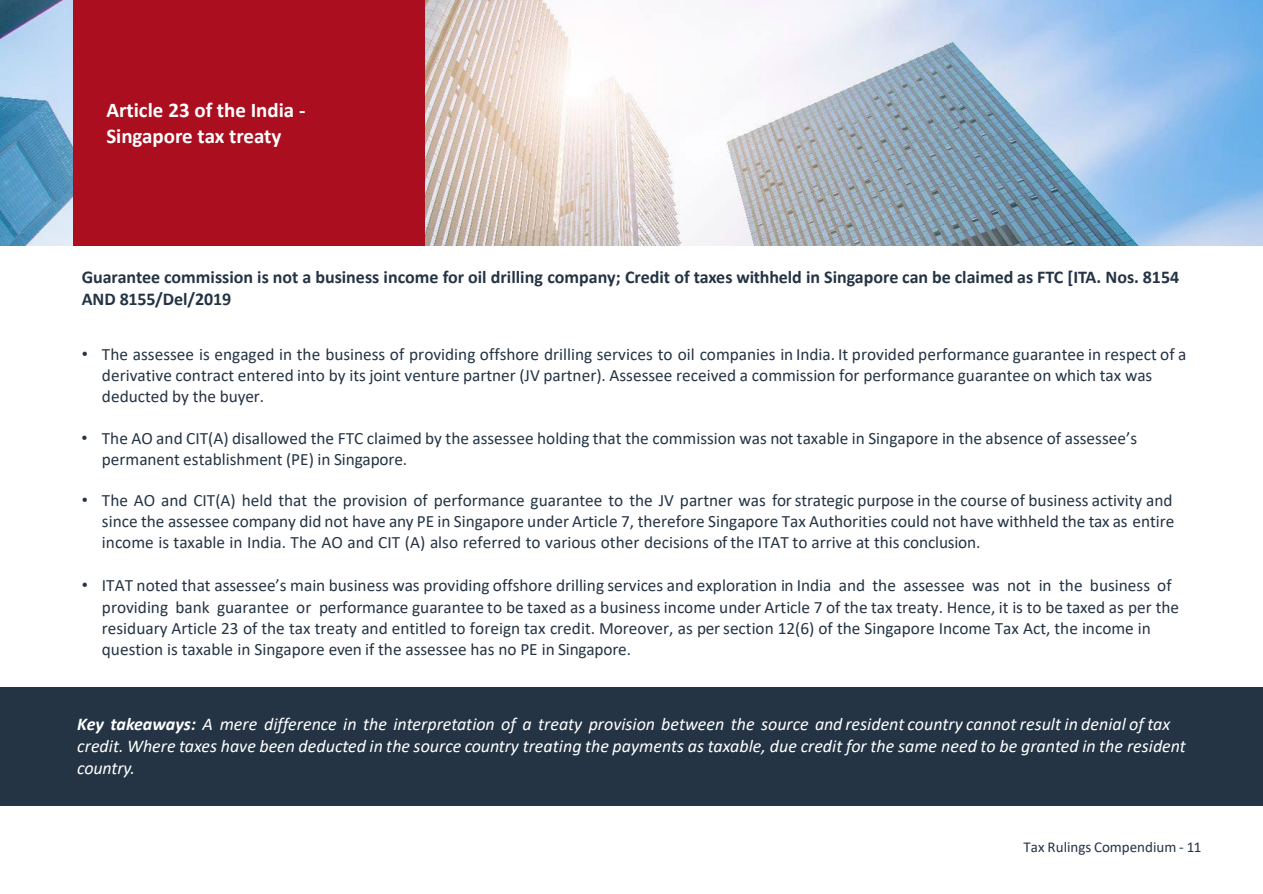
<style>
.page{position:relative;width:1263px;height:894px;background:#fff}
.page>*{position:absolute;margin:0;border:0;box-sizing:border-box;transform-origin:0 0}
.t1{font:700 21px/25.2px "Calibri";color:#fff}
.t2{font:italic 18px/21.8px "Calibri";color:#fff}
.t3{font:700 18px "Calibri";color:#243444}
.t4{font:17.25px/21.1px "Calibri";color:#243444}
.t5{font:15px "Calibri";color:#243444}
.s1{font-family:"Arial"}
.s2{font-weight:700}
</style>
<div class="page">
<img style="left:0;top:0;width:1263px;height:245px">
<div style="left:0;top:687px;width:1263px;height:118px;background:#243444"></div>
<div style="left:74px;top:0;width:351px;height:245px;background:#ab0e1e"></div>
<p class="t1" style="left:106px;top:97px;width:201px">Article 23 of the India -<br>Singapore tax treaty</p>
<p class="t3" style="left:82px;top:264px;width:1099px">Guarantee commission is not a business income for oil drilling company; Credit of taxes withheld in Singapore can be claimed as FTC [ITA. Nos. 8154</p>
<p class="t3" style="left:82px;top:286px;width:151px">AND 8155/Del/2019</p>
<p class="t4" style="left:102px;top:343px;width:1086px;text-indent:-20px"><span class="s1">•</span> The assessee is engaged in the business of providing offshore drilling services to oil companies in India. It provided performance guarantee in respect of a derivative contract entered into by its joint venture partner (JV partner). Assessee received a commission for performance guarantee on which tax was deducted by the buyer.</p>
<p class="t4" style="left:102px;top:427px;width:1037px;line-height:20.7px;text-indent:-20px"><span class="s1">•</span> The AO and CIT(A) disallowed the FTC claimed by the assessee holding that the commission was not taxable in Singapore in the absence of assessee’s permanent establishment (PE) in Singapore.</p>
<p class="t4" style="left:102px;top:489px;width:1074px;text-align:justify;text-indent:-20px"><span class="s1">•</span> The AO and CIT(A) held that the provision of performance guarantee to the JV partner was for strategic purpose in the course of business activity and since the assessee company did not have any PE in Singapore under Article 7, therefore Singapore Tax Authorities could not have withheld the tax as entire income is taxable in India. The AO and CIT (A) also referred to various other decisions of the ITAT to arrive at this conclusion.</p>
<p class="t4" style="left:102px;top:574px;width:1079px;text-indent:-20px"><span class="s1">•</span> ITAT noted that assessee’s main business was providing offshore drilling services and exploration in India and the assessee was not in the business of providing bank guarantee or performance guarantee to be taxed as a business income under Article 7 of the tax treaty. Hence, it is to be taxed as per the residuary Article 23 of the tax treaty and entitled to foreign tax credit. Moreover, as per section 12(6) of the Singapore Income Tax Act, the income in question is taxable in Singapore even if the assessee has no PE in Singapore.</p>
<p class="t2" style="left:77px;top:712px;width:1110px"><span class="s2">Key takeaways:</span> A mere difference in the interpretation of a treaty provision between the source and resident country cannot result in denial of tax credit. Where taxes have been deducted in the source country treating the payments as taxable, due credit for the same need to be granted in the resident country.</p>
<p class="t5" style="left:1023px;top:836px;width:179px">Tax Rulings Compendium - 11</p>
</div>
